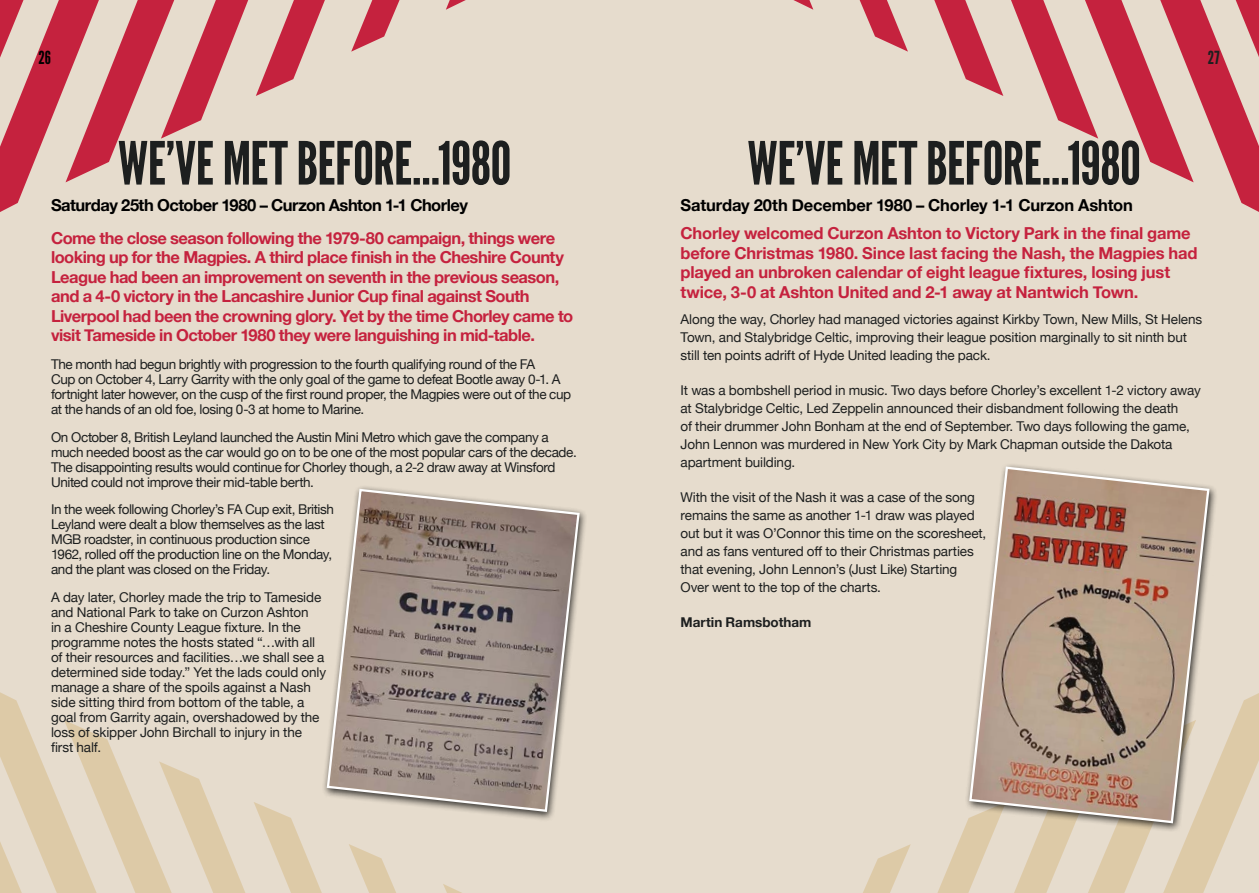
<style>
.page{position:relative;width:1259px;height:893px;background:#e6dccd}
.page>*{position:absolute;margin:0;border:0;box-sizing:border-box;transform-origin:0 0}
.t1{font:59.4px "League Gothic";letter-spacing:-.01em;color:#1d1f1f}
.t2{font:18px "League Gothic";color:#000}
.t3{font:18px "League Gothic";color:#1d1f1f}
.t4{font:700 16.5px/19.5px "Helvetica Neue";letter-spacing:-.03em;color:#c5223e}
.t5{font:700 16.5px/19.5px "Helvetica Neue";letter-spacing:-.01em;color:#c5223e}
.t6{font:700 16.5px "Helvetica Neue";letter-spacing:-.02em;color:#000}
.t7{font:13.5px/15px "Helvetica Neue";letter-spacing:-.015em;color:#1d1f1f}
.t8{font:700 13.5px "Helvetica Neue";color:#1d1f1f}
</style>
<div class="page">
<svg style="left:443px;top:884px;width:19px;height:9px"></svg>
<svg style="left:349px;top:844px;width:47px;height:49px"></svg>
<svg style="left:0;top:692px;width:322px;height:201px"></svg>
<svg style="left:793px;top:0;width:20px;height:10px"></svg>
<svg style="left:859px;top:0;width:49px;height:52px"></svg>
<svg style="left:934px;top:0;width:69px;height:96px"></svg>
<svg style="left:1011px;top:0;width:248px;height:212px"></svg>
<svg style="left:446px;top:0;width:20px;height:10px"></svg>
<svg style="left:351px;top:0;width:48px;height:52px"></svg>
<svg style="left:256px;top:0;width:69px;height:96px"></svg>
<svg style="left:0;top:0;width:248px;height:212px"></svg>
<svg style="left:863px;top:844px;width:47px;height:49px"></svg>
<svg style="left:937px;top:693px;width:322px;height:200px"></svg>
<div style="left:322px;top:485px;width:266px;height:337px;background:#000;opacity:.75"></div>
<svg style="left:325px;top:487px;width:256px;height:326px"></svg>
<div style="left:964px;top:463px;width:253px;height:369px;background:#000;opacity:.75"></div>
<svg style="left:968px;top:465px;width:242px;height:360px;background:#b59c8a"></svg>
<h2 class="t2" style="left:38px;top:47px;width:14px">26</h2>
<h2 class="t3" style="left:1208px;top:47px;width:13px">27</h2>
<h1 class="t1" style="left:118px;top:128px;width:395px">WE’VE MET BEFORE…1980</h1>
<h1 class="t1" style="left:747px;top:128px;width:395px">WE’VE MET BEFORE…1980</h1>
<p class="t6" style="left:51px;top:192px;width:418px">Saturday 25th October 1980 – Curzon Ashton 1-1 Chorley</p>
<p class="t4" style="left:51px;top:228px;width:524px">Come the close season following the 1979-80 campaign, things were looking up for the Magpies. A third place finish in the Cheshire County League had been an improvement on seventh in the previous season, and a 4-0 victory in the Lancashire Junior Cup final against South Liverpool had been the crowning glory. Yet by the time Chorley came to visit Tameside in October 1980 they were languishing in mid-table.</p>
<p class="t7" style="left:51px;top:357px;width:522px">The month had begun brightly with progression to the fourth qualifying round of the FA<br>Cup on October 4, Larry Garrity with the only goal of the game to defeat Bootle away 0-1. A fortnight later however, on the cusp of the first round proper, the Magpies were out of the cup at the hands of an old foe, losing 0-3 at home to Marine.</p>
<p class="t7" style="left:51px;top:430px;width:527px">On October 8, British Leyland launched the Austin Mini Metro which gave the company a much needed boost as the car would go on to be one of the most popular cars of the decade.<br>The disappointing results would continue for Chorley though, a 2-2 draw away at Winsford United could not improve their mid-table berth.</p>
<p class="t7" style="left:51px;top:503px;width:285px">In the week following Chorley’s FA Cup exit, British Leyland were dealt a blow themselves as the last MGB roadster, in continuous production since 1962, rolled off the production line on the Monday, and the plant was closed on the Friday.</p>
<p class="t7" style="left:51px;top:591px;width:277px">A day later, Chorley made the trip to Tameside and National Park to take on Curzon Ashton<br>in a Cheshire County League fixture. In the programme notes the hosts stated “…with all of their resources and facilities…we shall see a determined side today.” Yet the lads could only manage a share of the spoils against a Nash side sitting third from bottom of the table, a goal from Garrity again, overshadowed by the loss of skipper John Birchall to injury in the first half.</p>
<p class="t6" style="left:680px;top:192px;width:454px">Saturday 20th December 1980 – Chorley 1-1 Curzon Ashton</p>
<p class="t5" style="left:680px;top:224px;width:518px">Chorley welcomed Curzon Ashton to Victory Park in the final game before Christmas 1980. Since last facing the Nash, the Magpies had played an unbroken calendar of eight league fixtures, losing just twice, 3-0 at Ashton United and 2-1 away at Nantwich Town.</p>
<p class="t7" style="left:680px;top:311px;width:523px;line-height:18px">Along the way, Chorley had managed victories against Kirkby Town, New Mills, St Helens<br>Town, and Stalybridge Celtic, improving their league position marginally to sit ninth but still ten points adrift of Hyde United leading the pack.</p>
<p class="t7" style="left:680px;top:382px;width:522px;line-height:18px">It was a bombshell period in music. Two days before Chorley’s excellent 1-2 victory away at Stalybridge Celtic, Led Zeppelin announced their disbandment following the death<br>of their drummer John Bonham at the end of September. Two days following the game, John Lennon was murdered in New York City by Mark Chapman outside the Dakota apartment building.</p>
<p class="t7" style="left:680px;top:489px;width:307px;line-height:18px">With the visit of the Nash it was a case of the song remains the same as another 1-1 draw was played out but it was O’Connor this time on the scoresheet, and as fans ventured off to their Christmas parties that evening, John Lennon’s (Just Like) Starting Over went to the top of the charts.</p>
<p class="t8" style="left:680px;top:612px;width:132px">Martin Ramsbotham</p>
</div>
